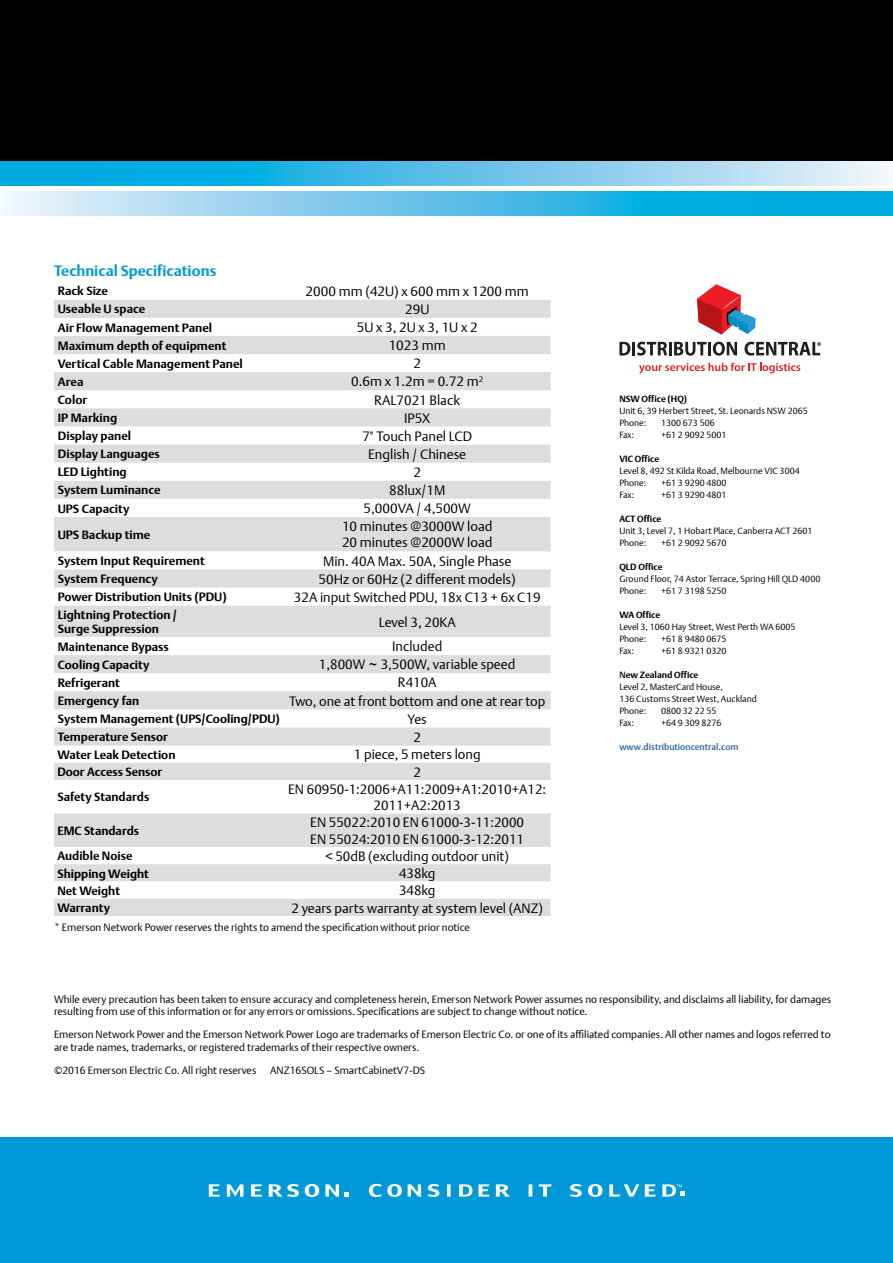
<style>
.page{position:relative;width:893px;height:1263px;background:#fff}
.page>*{position:absolute;margin:0;border:0;box-sizing:border-box;transform-origin:0 0}
.t1{font:700 15px "DTL Argo T";color:#0099d8}
.t2{font:13.5px/16.2px "DTL Argo T Light";color:#000}
.t3{font:700 12px/14.4px "DTL Argo T";color:#000}
.t4{font:10.5px/12.6px "DTL Argo T Light";color:#000}
.t5{font:9px/12px "DTL Argo T Light";color:#000}
.t6{font:700 9px "DTL Argo T";color:#000}
.t7{font:9px "DTL Argo T Medium";color:#215e9e}
.s1{font-family:"Arial"}
.s2{font-family:"DTL Argo T Medium";font-weight:400}
</style>
<div class="page">
<div style="left:0;top:0;width:893px;height:172px;background:#000"></div>
<svg style="left:1px;top:191px;width:892px;height:24px;background:#5fc3e9"></svg>
<svg style="left:0;top:161px;width:893px;height:24px;background:#5fc3e9"></svg>
<div style="left:0;top:1137px;width:893px;height:126px;background:#0099d8"></div>
<svg style="left:305px;top:1184px;width:14px;height:13px"></svg>
<svg style="left:251px;top:1184px;width:11px;height:12px"></svg>
<svg style="left:209px;top:1184px;width:11px;height:12px"></svg>
<svg style="left:227px;top:1184px;width:16px;height:13px"></svg>
<svg style="left:269px;top:1184px;width:30px;height:13px"></svg>
<svg style="left:496px;top:1184px;width:13px;height:12px"></svg>
<svg style="left:588px;top:1184px;width:14px;height:13px"></svg>
<svg style="left:478px;top:1184px;width:11px;height:12px"></svg>
<svg style="left:645px;top:1184px;width:11px;height:12px"></svg>
<svg style="left:408px;top:1184px;width:13px;height:12px"></svg>
<svg style="left:428px;top:1184px;width:11px;height:13px"></svg>
<svg style="left:570px;top:1184px;width:12px;height:13px"></svg>
<svg style="left:447px;top:1184px;width:4px;height:12px"></svg>
<svg style="left:529px;top:1184px;width:3px;height:12px"></svg>
<svg style="left:539px;top:1184px;width:13px;height:12px"></svg>
<svg style="left:609px;top:1184px;width:30px;height:12px"></svg>
<svg style="left:459px;top:1184px;width:13px;height:12px"></svg>
<svg style="left:369px;top:1184px;width:33px;height:13px"></svg>
<svg style="left:325px;top:1184px;width:23px;height:13px"></svg>
<svg style="left:662px;top:1184px;width:22px;height:12px"></svg>
<svg style="left:54px;top:300px;width:497px;height:480px;fill:#dcddde"></svg>
<div style="left:54px;top:813px;width:497px;height:34px;background:#dcddde"></div>
<svg style="left:54px;top:864px;width:497px;height:52px"></svg>
<svg style="left:697px;top:284px;width:58px;height:51px"></svg>
<svg style="left:744px;top:342px;width:77px;height:14px"></svg>
<svg style="left:619px;top:342px;width:118px;height:14px"></svg>
<svg style="left:639px;top:363px;width:161px;height:10px"></svg>
<h1 class="t1" style="left:54px;top:261px;width:164px">Technical Specifications</h1>
<p class="t3" style="left:58px;top:284px;width:52px">Rack Size</p>
<p class="t2" style="left:306px;top:283px;width:225px">2000 mm (42U) x 600 mm x 1200 mm</p>
<p class="t3" style="left:58px;top:302px;width:89px">Useable U space</p>
<p class="t2" style="left:405px;top:301px;width:26px">29U</p>
<p class="t3" style="left:58px;top:320px;width:156px">Air Flow Management Panel</p>
<p class="t2" style="left:357px;top:319px;width:122px">5U x 3, 2U x 3, 1U x 2</p>
<p class="t3" style="left:58px;top:338px;width:170px">Maximum depth of equipment</p>
<p class="t2" style="left:389px;top:337px;width:59px">1023 mm</p>
<p class="t3" style="left:58px;top:356px;width:187px">Vertical Cable Management Panel</p>
<p class="t2" style="left:413px;top:355px;width:9px">2</p>
<p class="t3" style="left:58px;top:374px;width:27px">Area</p>
<p class="t2" style="left:351px;top:373px;width:134px">0.6m x 1.2m = 0.72 m<sup>2</sup></p>
<p class="t3" style="left:58px;top:392px;width:31px">Color</p>
<p class="t2" style="left:374px;top:392px;width:87px">RAL7021 Black</p>
<p class="t3" style="left:58px;top:410px;width:61px">IP Marking</p>
<p class="t2" style="left:404px;top:410px;width:28px">IP5X</p>
<p class="t3" style="left:58px;top:429px;width:75px">Display panel</p>
<p class="t2" style="left:362px;top:428px;width:111px">7" Touch Panel LCD</p>
<p class="t3" style="left:58px;top:447px;width:104px">Display Languages</p>
<p class="t2" style="left:368px;top:446px;width:100px">English / Chinese</p>
<p class="t3" style="left:58px;top:465px;width:70px">LED Lighting</p>
<p class="t2" style="left:413px;top:464px;width:9px">2</p>
<p class="t3" style="left:58px;top:483px;width:104px">System Luminance</p>
<p class="t2" style="left:389px;top:482px;width:58px">88lux/1M</p>
<p class="t3" style="left:58px;top:501px;width:73px">UPS Capacity</p>
<p class="t2" style="left:364px;top:500px;width:109px">5,000VA / 4,500W</p>
<p class="t3" style="left:58px;top:527px;width:94px">UPS Backup time</p>
<p class="t2" style="left:342px;top:518px;width:152px">10 minutes @3000W load<br>20 minutes @2000W load</p>
<p class="t3" style="left:58px;top:553px;width:149px">System Input Requirement</p>
<p class="t2" style="left:323px;top:553px;width:190px">Min. 40A Max. 50A, Single Phase</p>
<p class="t3" style="left:58px;top:572px;width:102px">System Frequency</p>
<p class="t2" style="left:319px;top:571px;width:199px">50Hz or 60Hz (2 different models)</p>
<p class="t3" style="left:58px;top:590px;width:170px">Power Distribution Units (PDU)</p>
<p class="t2" style="left:294px;top:589px;width:248px">32A input Switched PDU, 18x C13 + 6x C19</p>
<p class="t3" style="left:58px;top:607px;width:121px">Lightning Protection /<br>Surge Suppression</p>
<p class="t2" style="left:379px;top:613px;width:78px">Level 3, 20KA</p>
<p class="t3" style="left:58px;top:639px;width:112px">Maintenance Bypass</p>
<p class="t2" style="left:392px;top:638px;width:52px">Included</p>
<p class="t3" style="left:58px;top:657px;width:93px">Cooling Capacity</p>
<p class="t2" style="left:319px;top:656px;width:198px">1,800W <span class="s1">~</span> 3,500W, variable speed</p>
<p class="t3" style="left:58px;top:675px;width:64px">Refrigerant</p>
<p class="t2" style="left:398px;top:674px;width:40px">R410A</p>
<p class="t3" style="left:58px;top:693px;width:83px">Emergency fan</p>
<p class="t2" style="left:289px;top:692px;width:258px">Two, one at front bottom and one at rear top</p>
<p class="t3" style="left:58px;top:711px;width:224px">System Management (UPS/Cooling/PDU)</p>
<p class="t2" style="left:408px;top:711px;width:21px">Yes</p>
<p class="t3" style="left:58px;top:730px;width:112px">Temperature Sensor</p>
<p class="t2" style="left:413px;top:729px;width:9px">2</p>
<p class="t3" style="left:57px;top:747px;width:120px">Water Leak Detection</p>
<p class="t2" style="left:354px;top:746px;width:128px">1 piece, 5 meters long</p>
<p class="t3" style="left:57px;top:764px;width:106px">Door Access Sensor</p>
<p class="t2" style="left:413px;top:764px;width:9px">2</p>
<p class="t3" style="left:57px;top:790px;width:93px">Safety Standards</p>
<p class="t2" style="left:288px;top:781px;width:260px;text-align:center">EN 60950-1:2006+A11:2009+A1:2010+A12:<br>2011+A2:2013</p>
<p class="t3" style="left:57px;top:823px;width:83px">EMC Standards</p>
<p class="t2" style="left:310px;top:814px;width:215px">EN 55022:2010 EN 61000-3-11:2000<br>EN 55024:2010 EN 61000-3-12:2011</p>
<p class="t3" style="left:57px;top:849px;width:77px">Audible Noise</p>
<p class="t2" style="left:325px;top:848px;width:185px">&lt; 50dB (excluding outdoor unit)</p>
<p class="t3" style="left:57px;top:866px;width:93px">Shipping Weight</p>
<p class="t2" style="left:399px;top:865px;width:38px">438kg</p>
<p class="t3" style="left:57px;top:883px;width:64px">Net Weight</p>
<p class="t2" style="left:399px;top:882px;width:38px">348kg</p>
<p class="t3" style="left:57px;top:900px;width:54px">Warranty</p>
<p class="t2" style="left:291px;top:900px;width:253px">2 years parts warranty at system level (ANZ)</p>
<p class="t4" style="left:54px;top:921px;width:417px">* Emerson Network Power reserves the rights to amend the specification without prior notice</p>
<p class="t6" style="left:619px;top:393px;width:69px">NSW Office (HQ)</p>
<p class="t5" style="left:619px;top:404px;width:190px">Unit 6, 39 Herbert Street, St. Leonards NSW 2065<br>Phone:</p>
<p class="t5" style="left:661px;top:416px;width:55px">1300 673 506</p>
<p class="t5" style="left:619px;top:428px;width:16px">Fax:</p>
<p class="t5" style="left:661px;top:428px;width:67px">+61 2 9092 5001</p>
<p class="t6" style="left:619px;top:453px;width:41px">VIC Office</p>
<p class="t5" style="left:619px;top:464px;width:182px">Level 8, 492 St Kilda Road, Melbourne VIC 3004<br>Phone:</p>
<p class="t5" style="left:661px;top:476px;width:67px">+61 3 9290 4800</p>
<p class="t5" style="left:619px;top:488px;width:16px">Fax:</p>
<p class="t5" style="left:661px;top:488px;width:67px">+61 3 9290 4801</p>
<p class="t6" style="left:619px;top:513px;width:44px">ACT Office</p>
<p class="t5" style="left:619px;top:524px;width:195px">Unit 3, Level 7, 1 Hobart Place, Canberra ACT 2601<br>Phone:</p>
<p class="t5" style="left:661px;top:536px;width:67px">+61 2 9092 5670</p>
<p class="t6" style="left:619px;top:561px;width:45px">QLD Office</p>
<p class="t5" style="left:619px;top:572px;width:202px">Ground Floor, 74 Astor Terrace, Spring Hill QLD 4000<br>Phone:</p>
<p class="t5" style="left:661px;top:584px;width:67px">+61 7 3198 5250</p>
<p class="t6" style="left:619px;top:609px;width:42px">WA Office</p>
<p class="t5" style="left:619px;top:620px;width:178px">Level 3, 1060 Hay Street, West Perth WA 6005<br>Phone:</p>
<p class="t5" style="left:661px;top:632px;width:67px">+61 8 9480 0675</p>
<p class="t5" style="left:619px;top:644px;width:16px">Fax:</p>
<p class="t5" style="left:661px;top:644px;width:67px">+61 8 9321 0320</p>
<p class="t6" style="left:619px;top:669px;width:81px"><span class="s2">N</span>ew Zealand Office</p>
<p class="t5" style="left:619px;top:680px;width:139px">Level 2, MasterCard House,<br>136 Customs Street West, Auckland<br>Phone:</p>
<p class="t5" style="left:661px;top:704px;width:57px">0800 32 22 55</p>
<p class="t5" style="left:619px;top:716px;width:16px">Fax:</p>
<p class="t5" style="left:661px;top:716px;width:62px">+64 9 309 8276</p>
<p class="t7" style="left:619px;top:741px;width:121px">www.distributioncentral.com</p>
<p class="t4" style="left:54px;top:992px;width:779px">While every precaution has been taken to ensure accuracy and completeness herein, Emerson Network Power assumes no responsibility, and disclaims all liability, for damages resulting from use of this information or for any errors or omissions. Specifications are subject to change without notice.</p>
<p class="t4" style="left:54px;top:1028px;width:778px">Emerson Network Power and the Emerson Network Power Logo are trademarks of Emerson Electric Co. or one of its affiliated companies. All other names and logos referred to are trade names, trademarks, or registered trademarks of their respective owners.</p>
<p class="t4" style="left:54px;top:1064px;width:204px">©2016 Emerson Electric Co. All right reserves</p>
<p class="t4" style="left:270px;top:1064px;width:157px">ANZ16SOLS – SmartCabinetV7-DS</p>
</div>
